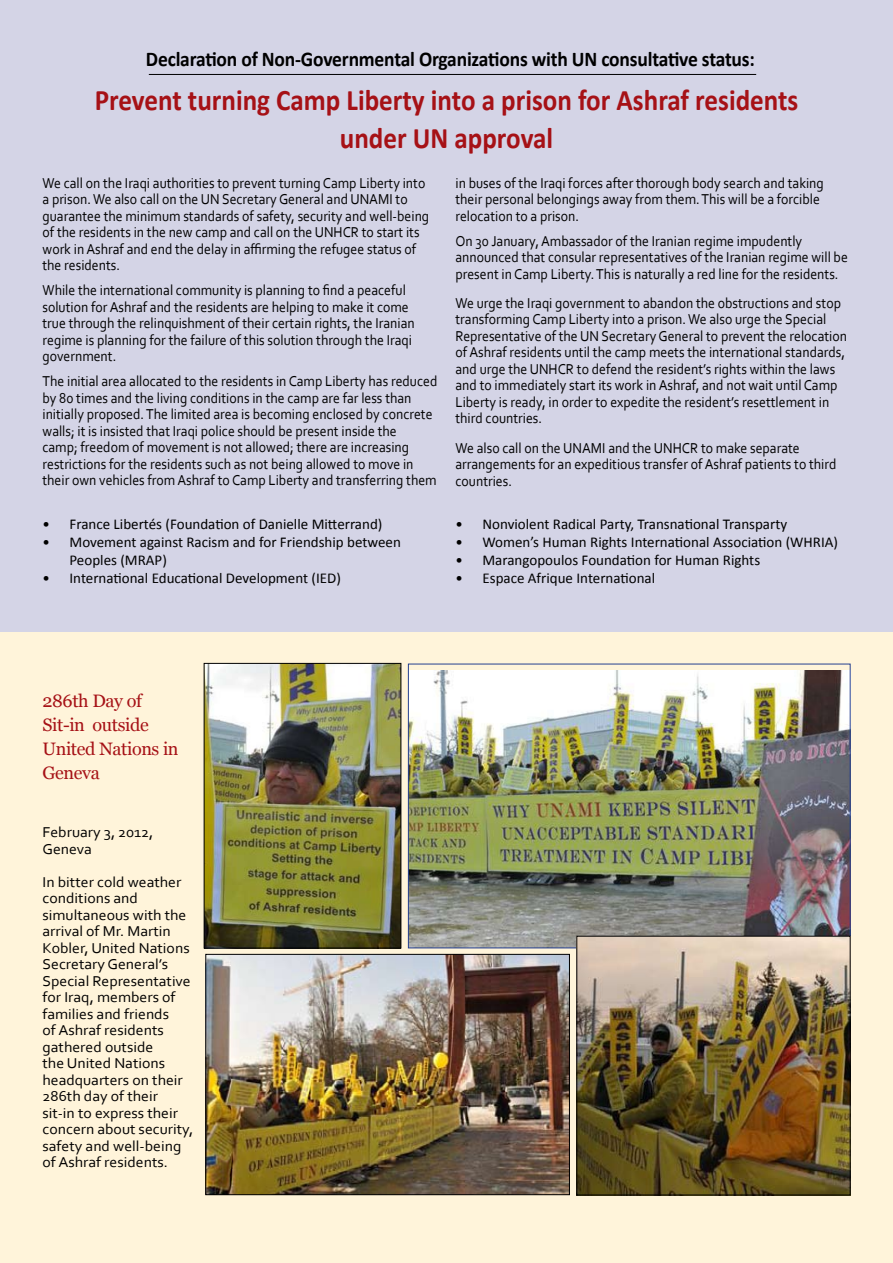
<style>
.page{position:relative;width:893px;height:1263px;background:#fff}
.page>*{position:absolute;margin:0;border:0;box-sizing:border-box;transform-origin:0 0}
.t1{font:700 30px/37.8px "Calibri";color:#a61116;text-align:center;scale:.91 1}
.t2{font:700 21px "Calibri";letter-spacing:-.01em;color:#000;scale:.93 1}
.t3{font:18px/24px "Georgia";letter-spacing:-.02em;color:#a61116}
.t4{font:15px/16.5px "Corbel";color:#000;scale:.92 1}
.t5{font:15px/16.5px "Corbel";color:#000;scale:1.05 1}
.t6{font:15px/18px "Calibri";color:#000}
</style>
<div class="page">
<div style="left:0;top:632px;width:893px;height:631px;background:#fff4da"></div>
<div style="left:0;top:0;width:893px;height:631px;background:#d4d4e6"></div>
<img style="left:410px;top:670px;width:438px;height:276px">
<img style="left:207px;top:956px;width:361px;height:237px">
<div style="left:205px;top:954px;width:365px;height:241px;border:1px solid #000"></div>
<img style="left:578px;top:938px;width:270px;height:255px">
<div style="left:576px;top:936px;width:274px;height:259px;border:1px solid #000"></div>
<hr style="left:149px;top:74px;width:607px;height:1px;background:#000">
<img style="left:206px;top:665px;width:193px;height:281px">
<div style="left:204px;top:663px;width:197px;height:285px;border:1px solid #000"></div>
<h2 class="t2" style="left:146px;top:45px;width:656px">Declaration of Non-Governmental Organizations with UN consultative status:</h2>
<h1 class="t1" style="left:95px;top:82px;width:775px">Prevent turning Camp Liberty into a prison for Ashraf residents under UN approval</h1>
<p class="t4" style="left:43px;top:174px;width:422px">We call on the Iraqi authorities to prevent turning Camp Liberty into a prison. We also call on the UN Secretary General and UNAMI to guarantee the minimum standards of safety, security and well-being of the residents in the new camp and call on the UNHCR to start its work in Ashraf and end the delay in affirming the refugee status of the residents.</p>
<p class="t4" style="left:43px;top:282px;width:406px">While the international community is planning to find a peaceful solution for Ashraf and the residents are helping to make it come true through the relinquishment of their certain rights, the Iranian regime is planning for the failure of this solution through the Iraqi government.</p>
<p class="t4" style="left:43px;top:373px;width:431px">The initial area allocated to the residents in Camp Liberty has reduced by 80 times and the living conditions in the camp are far less than initially proposed. The limited area is becoming enclosed by concrete walls; it is insisted that Iraqi police should be present inside the<br>camp; freedom of movement is not allowed; there are increasing restrictions for the residents such as not being allowed to move in their own vehicles from Ashraf to Camp Liberty and transferring them</p>
<p class="t6" style="left:43px;top:515px;width:341px">• France Libertés (Foundation of Danielle Mitterrand)</p>
<p class="t6" style="left:70px;top:533px;width:333px;text-indent:-27px">• Movement against Racism and for Friendship between<br>Peoples (MRAP)</p>
<p class="t6" style="left:43px;top:569px;width:300px">• International Educational Development (IED)</p>
<p class="t4" style="left:455px;top:174px;width:402px">in buses of the Iraqi forces after thorough body search and taking their personal belongings away from them. This will be a forcible relocation to a prison.</p>
<p class="t4" style="left:455px;top:232px;width:428px">On 30 January, Ambassador of the Iranian regime impudently announced that consular representatives of the Iranian regime will be present in Camp Liberty. This is naturally a red line for the residents.</p>
<p class="t4" style="left:455px;top:294px;width:427px">We urge the Iraqi government to abandon the obstructions and stop transforming Camp Liberty into a prison. We also urge the Special Representative of the UN Secretary General to prevent the relocation of Ashraf residents until the camp meets the international standards, and urge the UNHCR to defend the resident’s rights within the laws and to immediately start its work in Ashraf, and not wait until Camp Liberty is ready, in order to expedite the resident’s resettlement in third countries.</p>
<p class="t4" style="left:455px;top:439px;width:416px">We also call on the UNAMI and the UNHCR to make separate arrangements for an expeditious transfer of Ashraf patients to third countries.</p>
<p class="t6" style="left:455px;top:515px;width:333px">• Nonviolent Radical Party, Transnational Transparty</p>
<p class="t6" style="left:455px;top:533px;width:384px">• Women’s Human Rights International Association (WHRIA)</p>
<p class="t6" style="left:455px;top:551px;width:306px">• Marangopoulos Foundation for Human Rights</p>
<p class="t6" style="left:455px;top:569px;width:201px">• Espace Afrique International</p>
<p class="t3" style="left:43px;top:689px;width:138px">286th Day of<br>Sit-in outside<br>United Nations in<br>Geneva</p>
<p class="t5" style="left:43px;top:823px;width:107px">February 3, 2012,<br>Geneva</p>
<p class="t5" style="left:43px;top:873px;width:145px">In bitter cold weather conditions and simultaneous with the arrival of Mr. Martin<br>Kobler, United Nations<br>Secretary General’s<br>Special Representative for Iraq, members of families and friends<br>of Ashraf residents gathered outside<br>the United Nations headquarters on their<br>286th day of their sit-in to express their concern about security, safety and well-being of Ashraf residents.</p>
</div>
